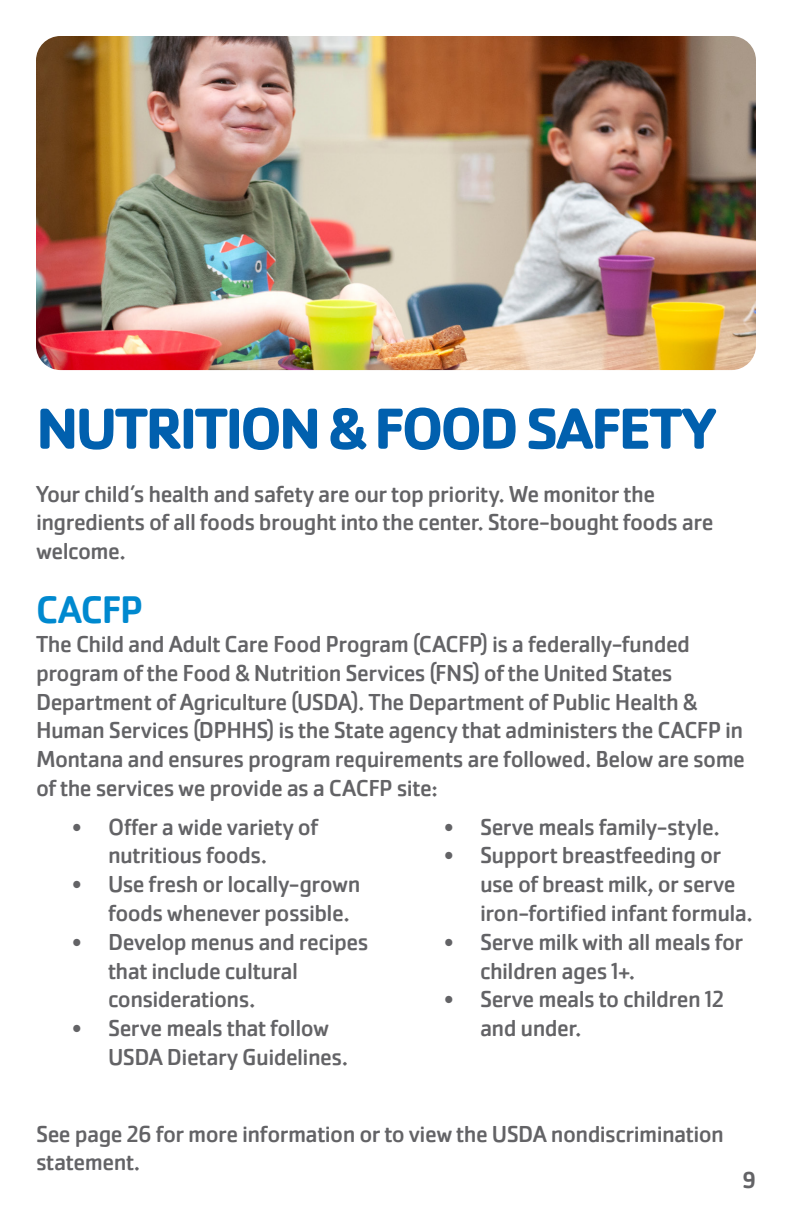
<style>
.page{position:relative;width:792px;height:1224px;background:#fff}
.page>*{position:absolute;margin:0;border:0;box-sizing:border-box;transform-origin:0 0}
.t1{font:700 60px "Cachet Pro";letter-spacing:-.045em;color:#0160ae}
.t2{font:500 40px "Cachet Pro";letter-spacing:-.03em;color:#0089cf}
.t3{font:24px/28.8px "Cachet Pro";letter-spacing:-.025em;color:#636366}
.t4{font:500 24px "Cachet Pro";color:#636366}
</style>
<div class="page">
<img style="left:36px;top:36px;width:720px;height:334px">
<p class="t1" style="left:36px;top:391px;width:681px">NUTRITION &amp; FOOD SAFETY</p>
<p class="t3" style="left:36px;top:479px;width:679px">Your child’s health and safety are our top priority. We monitor the ingredients of all foods brought into the center. Store-bought foods are welcome.</p>
<p class="t2" style="left:36px;top:587px;width:109px">CACFP</p>
<p class="t3" style="left:36px;top:630px;width:711px">The Child and Adult Care Food Program (CACFP) is a federally-funded program of the Food &amp; Nutrition Services (FNS) of the United States Department of Agriculture (USDA). The Department of Public Health &amp; Human Services (DPHHS) is the State agency that administers the CACFP in Montana and ensures program requirements are followed. Below are some of the services we provide as a CACFP site:</p>
<p class="t3" style="left:108px;top:812px;width:212px;text-indent:-36px">• Offer a wide variety of nutritious foods.</p>
<p class="t3" style="left:108px;top:870px;width:254px;text-indent:-36px">• Use fresh or locally-grown foods whenever possible.</p>
<p class="t3" style="left:108px;top:928px;width:262px;text-indent:-36px">• Develop menus and recipes that include cultural considerations.</p>
<p class="t3" style="left:108px;top:1014px;width:242px;text-indent:-36px">• Serve meals that follow<br>USDA Dietary Guidelines.</p>
<p class="t3" style="left:444px;top:812px;width:277px">• Serve meals family-style.</p>
<p class="t3" style="left:480px;top:841px;width:275px;text-indent:-36px">• Support breastfeeding or use of breast milk, or serve iron-fortified infant formula.</p>
<p class="t3" style="left:480px;top:928px;width:265px;text-indent:-36px">• Serve milk with all meals for children ages 1+.</p>
<p class="t3" style="left:480px;top:985px;width:246px;text-indent:-36px">• Serve meals to children 12 and under.</p>
<p class="t3" style="left:36px;top:1119px;width:690px">See page 26 for more information or to view the USDA nondiscrimination statement.</p>
<p class="t4" style="left:742px;top:1166px;width:15px">9</p>
</div>
